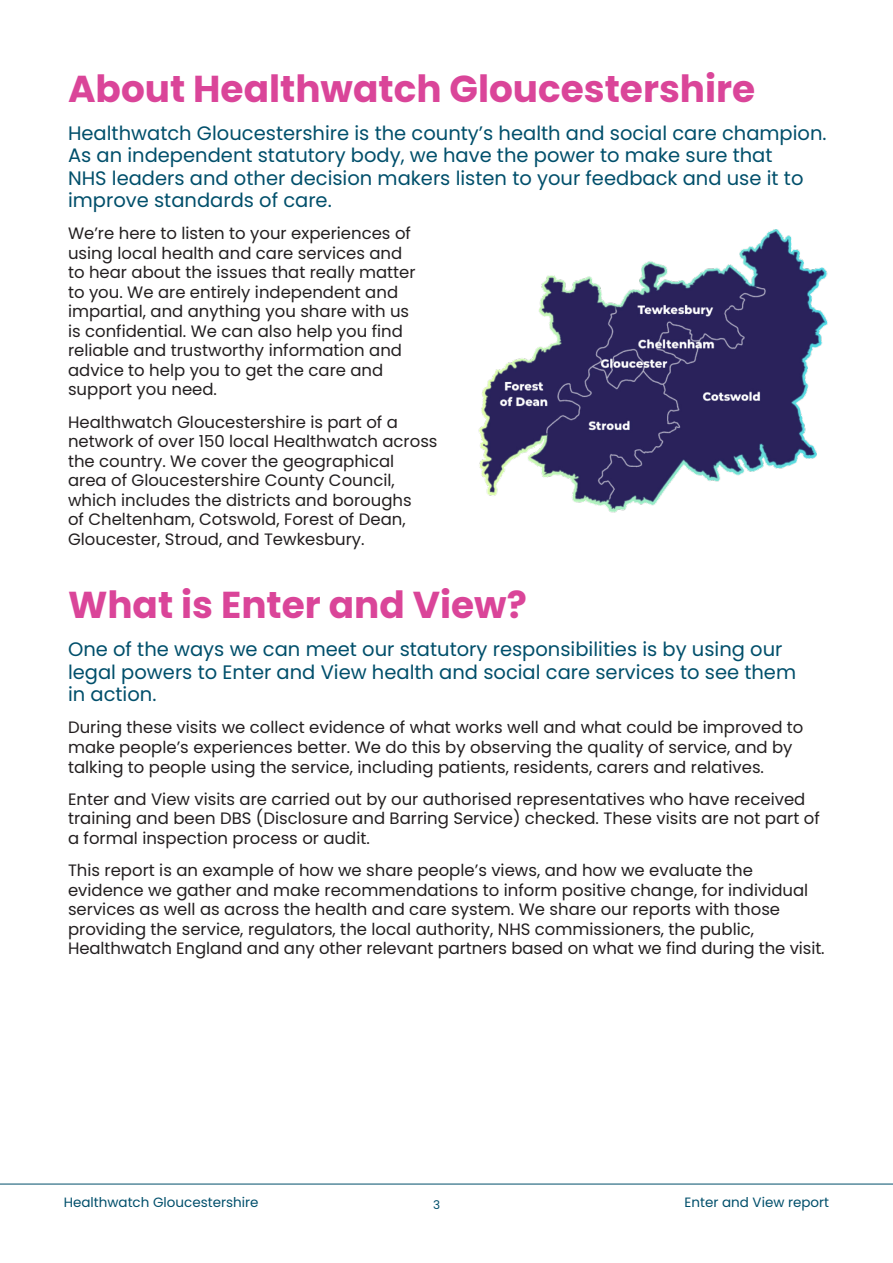
<style>
.page{position:relative;width:893px;height:1263px;background:#fff}
.page>*{position:absolute;margin:0;border:0;box-sizing:border-box;transform-origin:0 0}
.t1{font:700 37.5px "Poppins";color:#da4599}
.Content_paragraphs{font:19.5px/22.5px "Poppins";color:#004f6b}
.Content_paragraphs-2{font:16.5px/19.5px "Poppins";color:#231f20}
.t2{font:13.5px "Poppins";color:#004f6b}
.t3{font:12px "Poppins";color:#004f6b}
</style>
<div class="page">
<hr style="left:0;top:1184px;width:893px;height:1px;background:#004f6b">
<img style="left:478px;top:229px;width:350px;height:284px">
<p class="t1" style="left:68px;top:67px;width:689px">About Healthwatch Gloucestershire</p>
<p class="Content_paragraphs" style="left:68px;top:122px;width:760px">Healthwatch Gloucestershire is the county’s health and social care champion.<br>As an independent statutory body, we have the power to make sure that<br>NHS leaders and other decision makers listen to your feedback and use it to improve standards of care.</p>
<p class="Content_paragraphs-2" style="left:68px;top:224px;width:349px">We’re here to listen to your experiences of using local health and care services and to hear about the issues that really matter to you. We are entirely independent and impartial, and anything you share with us is confidential. We can also help you find reliable and trustworthy information and advice to help you to get the care and support you need.</p>
<p class="Content_paragraphs-2" style="left:68px;top:412px;width:371px">Healthwatch Gloucestershire is part of a network of over 150 local Healthwatch across the country. We cover the geographical<br>area of Gloucestershire County Council, which includes the districts and boroughs<br>of Cheltenham, Cotswold, Forest of Dean, Gloucester, Stroud, and Tewkesbury.</p>
<p class="t1" style="left:68px;top:583px;width:460px">What is Enter and View?</p>
<p class="Content_paragraphs" style="left:68px;top:638px;width:730px">One of the ways we can meet our statutory responsibilities is by using our legal powers to Enter and View health and social care services to see them in action.</p>
<p class="Content_paragraphs-2" style="left:68px;top:718px;width:737px">During these visits we collect evidence of what works well and what could be improved to make people’s experiences better. We do this by observing the quality of service, and by talking to people using the service, including patients, residents, carers and relatives.</p>
<p class="Content_paragraphs-2" style="left:68px;top:789px;width:753px">Enter and View visits are carried out by our authorised representatives who have received training and been DBS (Disclosure and Barring Service) checked. These visits are not part of a formal inspection process or audit.</p>
<p class="Content_paragraphs-2" style="left:68px;top:860px;width:758px">This report is an example of how we share people’s views, and how we evaluate the evidence we gather and make recommendations to inform positive change, for individual services as well as across the health and care system. We share our reports with those providing the service, regulators, the local authority, NHS commissioners, the public, Healthwatch England and any other relevant partners based on what we find during the visit.</p>
<p class="t2" style="left:64px;top:1194px;width:196px">Healthwatch Gloucestershire</p>
<p class="t3" style="left:433px;top:1198px;width:9px">3</p>
<p class="t2" style="left:685px;top:1194px;width:146px">Enter and View report</p>
</div>
